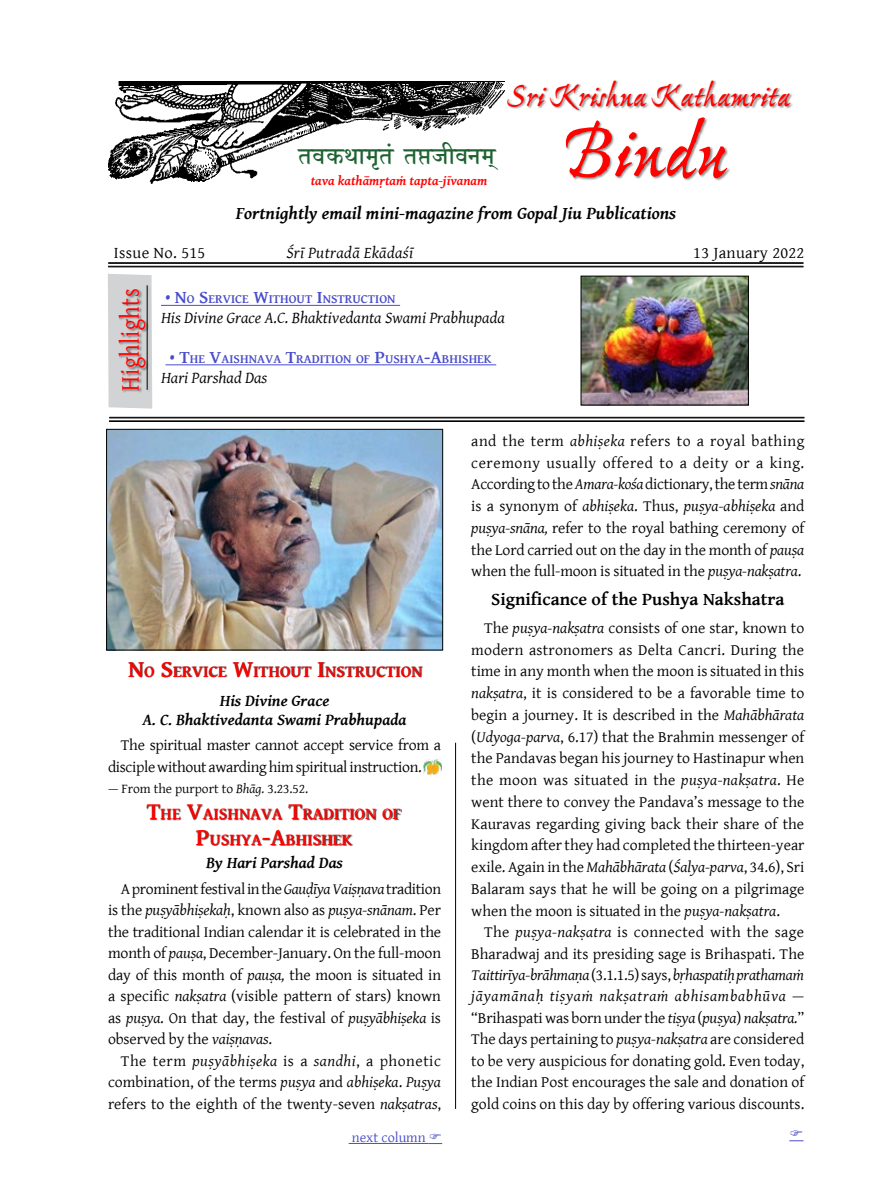
<style>
.page{position:relative;width:885px;height:1191px;background:#fff}
.page>*{position:absolute;margin:0;border:0;box-sizing:border-box;transform-origin:0 0}
.t1{font:700 81px "Ex Ponto Pro";letter-spacing:-.01em;color:#ff0200}
.t2{font:700 33.9px "Ex Ponto Pro";letter-spacing:-.01em;color:#ff0200}
.t3{font:27px "Gentium Basic";letter-spacing:.025em;color:#ff0200;scale:.84 1}
.t4{font:700 21px "Shobhika";color:#1e6231}
.t5{font:italic 700 18px "Gentium Basic";color:#000}
.t6{font:700 18px "Gentium Basic";color:#000}
.t7{font:700 16.8px/25.5px "Gentium Basic";color:#ff0200;text-align:center}
.t8{font:italic 700 16.5px/19px "Gentium Basic";color:#000;text-align:center}
.t9{font:italic 16.5px "Gentium Basic";color:#000}
.t10{font:16.5px "Gentium Basic";letter-spacing:.02em;color:#000}
.t11{font:italic 16.5px "Gentium Basic";letter-spacing:.02em;color:#000}
.t12{font:15.75px/21.8px "Gentium Basic";letter-spacing:-.01em;color:#000;text-align:justify}
.t13{font:14.25px "Gentium Basic";color:#494cc9}
.t14{font:13.5px "Gentium Basic";color:#000}
.t15{font:italic 700 13.5px "Gentium Basic";color:#ff0200}
.t16{font:700 12.6px "Gentium Basic";color:#494cc9}
.s1{font-size:18px}
.s2{font-size:24px}
.s3{font-style:italic}
</style>
<div class="page">
<img style="left:108px;top:81px;width:396px;height:102px">
<div style="left:507px;top:80px;width:286px;height:32px;background:#000;opacity:.45"></div>
<div style="left:565px;top:117px;width:165px;height:64px;background:#000;opacity:.45"></div>
<svg style="left:108px;top:274px;width:44px;height:135px;background:#d3d5d5"></svg>
<div style="left:146px;top:285px;width:5px;height:108px;background:#cacccd"></div>
<hr style="left:147px;top:285px;width:1px;height:105px;background:#000">
<div style="left:118px;top:289px;width:31px;height:104px;background:#000;opacity:.45"></div>
<hr style="left:109px;top:418px;width:695px;height:1px;background:#000">
<hr style="left:109px;top:417px;width:695px;height:1px;background:#000">
<hr style="left:109px;top:421px;width:695px;height:1px;background:#000">
<hr style="left:109px;top:420px;width:695px;height:1px;background:#000">
<hr style="left:108px;top:263px;width:695px;height:1px;background:#000">
<hr style="left:108px;top:262px;width:695px;height:1px;background:#000">
<hr style="left:108px;top:267px;width:695px;height:1px;background:#000">
<hr style="left:108px;top:266px;width:695px;height:1px;background:#000">
<hr style="left:455px;top:743px;width:1px;height:366px;background:#000">
<hr style="left:348px;top:1143px;width:80px;height:1px;background:#494cc9">
<img style="left:423px;top:759px;width:18px;height:15px">
<hr style="left:161px;top:305px;width:239px;height:1px;background:#494cc9">
<hr style="left:165px;top:364px;width:331px;height:1px;background:#494cc9">
<div style="left:147px;top:804px;width:255px;height:41px;background:#000;opacity:.75"></div>
<img style="left:582px;top:278px;width:164px;height:125px">
<div style="left:580px;top:276px;width:168px;height:129px;border:1px solid #000"></div>
<div style="left:128px;top:662px;width:295px;height:16px;background:#000;opacity:.75"></div>
<img style="left:108px;top:431px;width:333px;height:217px">
<div style="left:106px;top:429px;width:337px;height:221px;border:1px solid #000"></div>
<svg style="left:428px;top:1143px;width:14px;height:1px"></svg>
<svg style="left:789px;top:1140px;width:14px;height:1px"></svg>
<h3 class="t4" style="left:298px;top:145px;width:202px">तवकथामृतं तप्तजीवनम्</h3>
<p class="t15" style="left:310px;top:170px;width:178px">tava kathāmṛtaṁ tapta-jīvanam</p>
<h2 class="t2" style="left:507px;top:74px;width:284px">Sri Krishna Kathamrita</h2>
<h1 class="t1" style="left:561px;top:102px;width:167px">Bindu</h1>
<p class="t5" style="left:236px;top:199px;width:441px">Fortnightly email mini-magazine from Gopal Jiu Publications</p>
<p class="t10" style="left:114px;top:240px;width:93px">Issue No. 515</p>
<p class="t11" style="left:286px;top:240px;width:128px">Śrī Putradā Ekādaśī</p>
<p class="t10" style="left:693px;top:240px;width:113px">13 January 2022</p>
<h3 class="t3" style="left:110px;top:390px;width:123px;rotate:-90deg">Highlights</h3>
<p class="t16" style="left:165px;top:289px;width:231px"><span class="s1">• N</span>O <span class="s1">S</span>ERVICE <span class="s1">W</span>ITHOUT <span class="s1">I</span>NSTRUCTION</p>
<p class="t9" style="left:161px;top:306px;width:345px">His Divine Grace A.C. Bhaktivedanta Swami Prabhupada</p>
<p class="t16" style="left:170px;top:349px;width:323px"><span class="s1">• T</span>HE <span class="s1">V</span>AISHNAVA <span class="s1">T</span>RADITION OF <span class="s1">P</span>USHYA<span class="s1">-A</span>BHISHEK</p>
<p class="t9" style="left:161px;top:365px;width:108px">Hari Parshad Das</p>
<p class="t7" style="left:128px;top:658px;width:295px"><span class="s2">N</span>O <span class="s2">S</span>ERVICE <span class="s2">W</span>ITHOUT <span class="s2">I</span>NSTRUCTION</p>
<p class="t8" style="left:142px;top:690px;width:265px">His Divine Grace<br>A. C. Bhaktivedanta Swami Prabhupada</p>
<p class="t12" style="left:108px;top:734px;width:334px;line-height:21.1px;text-indent:13px">The spiritual master cannot accept service from a disciple without awarding him spiritual instruction.</p>
<p class="t14" style="left:108px;top:778px;width:202px">— From the purport to <span class="s3">Bhāg.</span> 3.23.52.</p>
<p class="t7" style="left:147px;top:800px;width:256px"><span class="s2">T</span>HE <span class="s2">V</span>AISHNAVA <span class="s2">T</span>RADITION OF<br><span class="s2">P</span>USHYA<span class="s2">-A</span>BHISHEK</p>
<p class="t8" style="left:206px;top:853px;width:138px">By Hari Parshad Das</p>
<p class="t12" style="left:108px;top:877px;width:334px;text-indent:13px">A prominent festival in the <span class="s3">Gauḍīya Vaiṣṇava</span> tradition is the <span class="s3">puṣyābhiṣekaḥ</span>, known also as <span class="s3">puṣya-snānam</span>. Per the traditional Indian calendar it is celebrated in the month of <span class="s3">pauṣa</span>, December-January. On the full-moon day of this month of <span class="s3">pauṣa,</span> the moon is situated in a specific <span class="s3">nakṣatra</span> (visible pattern of stars) known as <span class="s3">puṣya</span>. On that day, the festival of <span class="s3">puṣyābhiṣeka</span> is observed by the <span class="s3">vaiṣṇavas</span>.</p>
<p class="t12" style="left:108px;top:1049px;width:334px;text-indent:13px">The term <span class="s3">puṣyābhiṣeka</span> is a <span class="s3">sandhi</span>, a phonetic combination, of the terms <span class="s3">puṣya</span> and <span class="s3">abhiṣeka</span>. <span class="s3">Puṣya </span>refers to the eighth of the twenty-seven <span class="s3">nakṣatras</span>,</p>
<p class="t13" style="left:352px;top:1126px;width:75px">next column</p>
<p class="t12" style="left:471px;top:429px;width:334px">and the term <span class="s3">abhiṣeka</span> refers to a royal bathing ceremony usually offered to a deity or a king.<br>According to the <span class="s3">Amara-kośa</span> dictionary, the term <span class="s3">snāna </span>is a synonym of <span class="s3">abhiṣeka</span>. Thus, <span class="s3">puṣya-abhiṣeka</span> and <span class="s3">puṣya-snāna,</span> refer to the royal bathing ceremony of the Lord carried out on the day in the month of <span class="s3">pauṣa </span>when the full-moon is situated in the <span class="s3">puṣya-nakṣatra</span>.</p>
<p class="t6" style="left:491px;top:585px;width:295px">Significance of the Pushya Nakshatra</p>
<p class="t12" style="left:471px;top:616px;width:334px;text-indent:13px">The <span class="s3">puṣya-nakṣatra</span> consists of one star, known to modern astronomers as Delta Cancri. During the time in any month when the moon is situated in this <span class="s3">nakṣatra</span>, it is considered to be a favorable time to begin a journey. It is described in the <span class="s3">Mahābhārata </span>(<span class="s3">Udyoga-parva</span>, 6.17) that the Brahmin messenger of the Pandavas began his journey to Hastinapur when the moon was situated in the <span class="s3">puṣya-nakṣatra</span>. He went there to convey the Pandava’s message to the Kauravas regarding giving back their share of the kingdom after they had completed the thirteen-year exile. Again in the <span class="s3">Mahābhārata</span> (<span class="s3">Śalya-parva</span>, 34.6), Sri Balaram says that he will be going on a pilgrimage when the moon is situated in the <span class="s3">puṣya-nakṣatra</span>.</p>
<p class="t12" style="left:471px;top:920px;width:334px;text-indent:13px">The <span class="s3">puṣya-nakṣatra</span> is connected with the sage Bharadwaj and its presiding sage is Brihaspati. The <span class="s3">Taittirīya-brāhmaṇa</span> (3.1.1.5) says, <span class="s3">bṛhaspatiḥ prathamaṁ jāyamānaḥ tiṣyaṁ nakṣatraṁ abhisambabhūva</span> — “Brihaspati was born under the <span class="s3">tiṣya</span> (<span class="s3">puṣya</span>) <span class="s3">nakṣatra.</span>” The days pertaining to <span class="s3">puṣya-nakṣatra</span> are considered to be very auspicious for donating gold. Even today, the Indian Post encourages the sale and donation of gold coins on this day by offering various discounts.</p>
</div>
